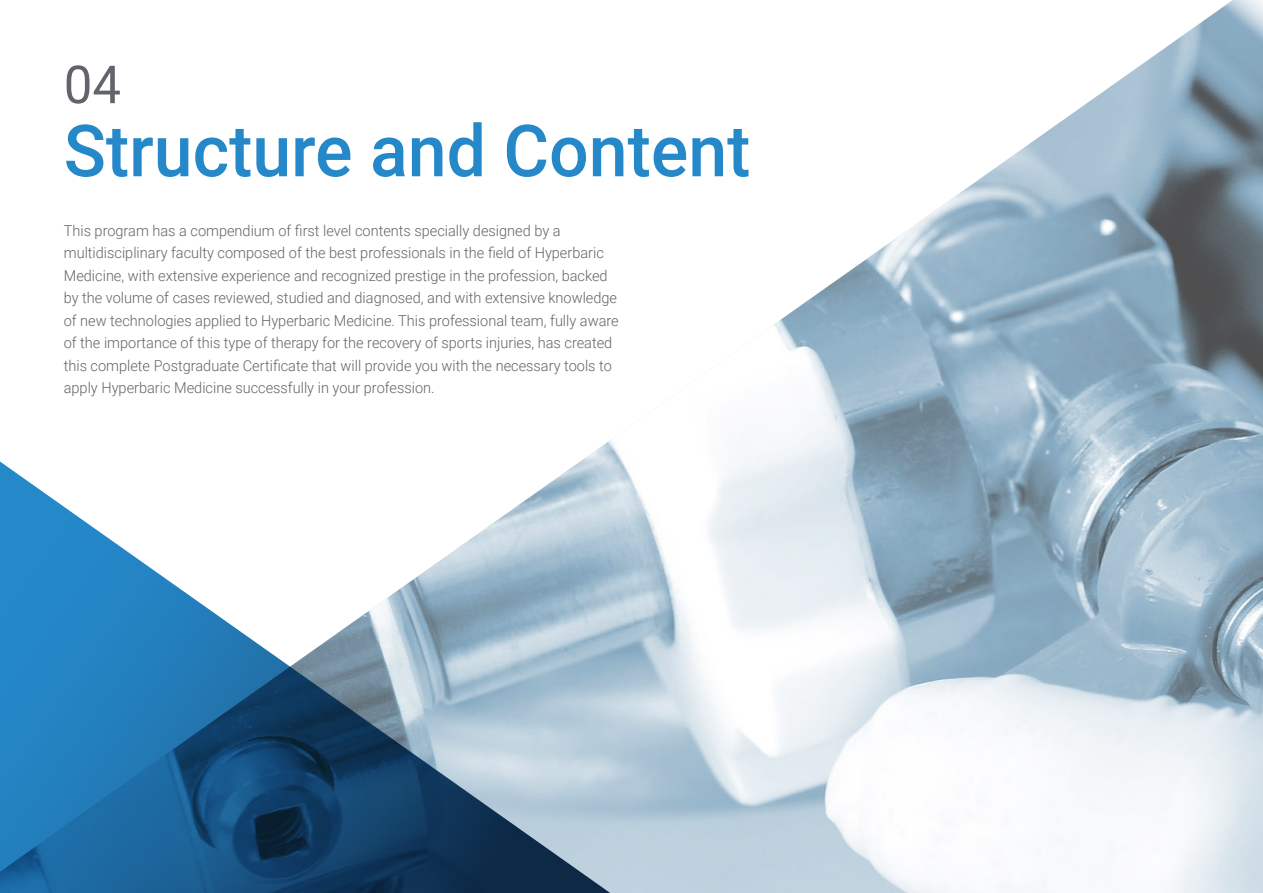
<style>
.page{position:relative;width:1263px;height:893px;background:#fff}
.page>*{position:absolute;margin:0;border:0;box-sizing:border-box;transform-origin:0 0}
.t1{font:500 72px "Roboto";color:#2488c9}
.t2{font:52.5px "Roboto";color:#61646a}
.t3{font:300 15px/22.5px "Roboto";color:#61646a}
</style>
<div class="page">
<img style="left:602px;top:0;width:661px;height:893px">
<svg style="left:0;top:446px;width:640px;height:447px"></svg>
<h2 class="t2" style="left:64px;top:48px;width:59px">04</h2>
<h1 class="t1" style="left:64px;top:100px;width:688px">Structure and Content</h1>
<p class="t3" style="left:64px;top:218px;width:556px">This program has a compendium of first level contents specially designed by a multidisciplinary faculty composed of the best professionals in the field of Hyperbaric Medicine, with extensive experience and recognized prestige in the profession, backed by the volume of cases reviewed, studied and diagnosed, and with extensive knowledge of new technologies applied to Hyperbaric Medicine. This professional team, fully aware of the importance of this type of therapy for the recovery of sports injuries, has created this complete Postgraduate Certificate that will provide you with the necessary tools to apply Hyperbaric Medicine successfully in your profession.</p>
</div>
